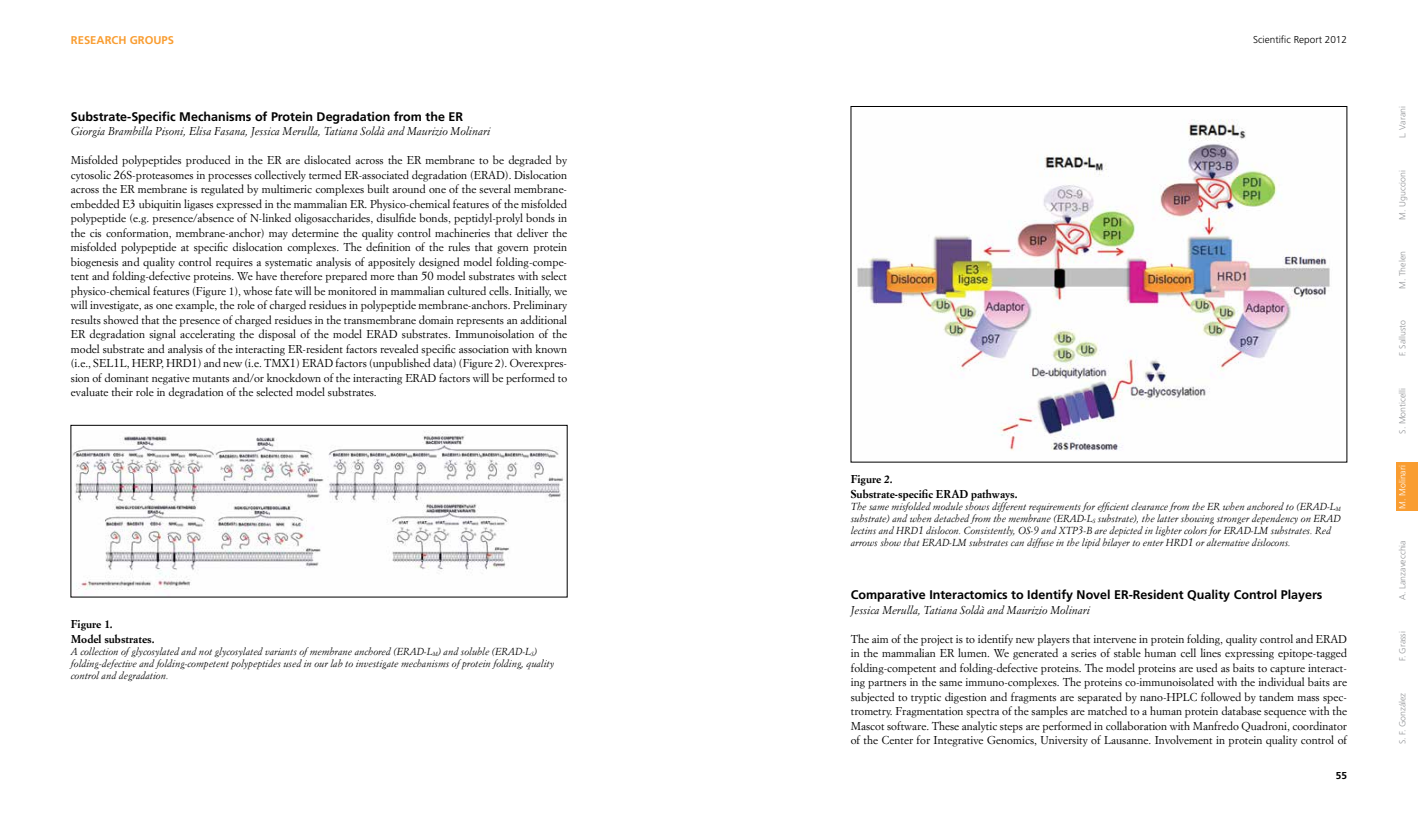
<style>
.page{position:relative;width:1418px;height:815px;background:#fff}
.page>*{position:absolute;margin:0;border:0;box-sizing:border-box;transform-origin:0 0}
.t1{font:700 12.5px "Frutiger LT Std";color:#000}
.t2{font:11.25px/14.5px "Simoncini Garamond Std";color:#000;text-align:justify}
.t3{font:italic 11.25px "Simoncini Garamond Std";color:#000}
.t4{font:700 11.25px/14.5px "Simoncini Garamond Std";color:#000}
.t5{font:700 11.25px "Frutiger LT Std";color:#f99d31}
.t6{font:italic 10px/12px "Simoncini Garamond Std";color:#000}
.t7{font:300 10px "Frutiger LT Std";color:#000}
.t8{font:700 10px "Frutiger LT Std";color:#000}
.t9{font:300 8.75px "Frutiger LT Std";color:#939598}
.t10{font:300 8.75px "Frutiger LT Std";color:#fff}
.s1{font-size:12.5px}
.s2{font-size:11.25px}
</style>
<div class="page">
<div style="left:1396px;top:463px;width:21px;height:48px;background:#f99d31"></div>
<img style="left:857px;top:119px;width:473px;height:332px">
<img style="left:73px;top:433px;width:491px;height:157px">
<div style="left:71px;top:425px;width:496px;height:172px;border:1px solid #000"></div>
<p class="t5" style="left:71px;top:33px;width:105px">RESEARCH GROUPS</p>
<p class="t1" style="left:71px;top:109px;width:393px">Substrate-Specific Mechanisms of Protein Degradation from the ER</p>
<p class="t3" style="left:71px;top:125px;width:421px">Giorgia Brambilla Pisoni, Elisa Fasana, Jessica Merulla, Tatiana Soldà and Maurizio Molinari</p>
<p class="t2" style="left:71px;top:153px;width:498px">Misfolded polypeptides produced in the ER are dislocated across the ER membrane to be degraded by cytosolic <span class="s1">26</span>S-proteasomes in processes collectively termed ER-associated degradation (ERAD). Dislocation across the ER membrane is regulated by multimeric complexes built around one of the several membrane&shy;embedded E<span class="s1">3</span> ubiquitin ligases expressed in the mammalian ER. Physico-chemical features of the misfolded polypeptide (e.g. presence/absence of N-linked oligosaccharides, disulfide bonds, peptidyl-prolyl bonds in the cis conformation, membrane-anchor) may determine the quality control machineries that deliver the misfolded polypeptide at specific dislocation complexes. The definition of the rules that govern protein biogenesis and quality control requires a systematic analysis of appositely designed model folding-compe&shy;tent and folding-defective proteins. We have therefore prepared more than <span class="s1">50</span> model substrates with select physico-chemical features (Figure 1), whose fate will be monitored in mammalian cultured cells. Initially, we will investigate, as one example, the role of charged residues in polypeptide membrane-anchors. Preliminary results showed that the presence of charged residues in the transmembrane domain represents an additional ER degradation signal accelerating the disposal of the model ERAD substrates. Immunoisolation of the model substrate and analysis of the interacting ER-resident factors revealed specific association with known (i.e., SEL<span class="s1">1</span>L, HERP, HRD<span class="s1">1</span>) and new (i.e. TMX<span class="s1">1</span>) ERAD factors (unpublished data) (Figure 2). Overexpres&shy;sion of dominant negative mutants and/or knockdown of the interacting ERAD factors will be performed to evaluate their role in degradation of the selected model substrates.</p>
<p class="t4" style="left:71px;top:617px;width:85px">Figure 1.<br>Model substrates.</p>
<p class="t6" style="left:71px;top:645px;width:485px">A collection of glycosylated and not glycosylated variants of membrane anchored (ERAD-L<sub>M</sub>) and soluble (ERAD-L<sub>S</sub>) folding-defective and folding-competent polypeptides used in our lab to investigate mechanisms of protein folding, quality control and degradation.</p>
<p class="t7" style="left:1253px;top:34px;width:95px">Scientific Report 2012</p>
<p class="t4" style="left:850px;top:472px;width:168px">Figure 2.<br>Substrate-specific ERAD pathways.</p>
<p class="t6" style="left:850px;top:500px;width:491px">The same misfolded module shows different requirements for efficient clearance from the ER when anchored to (ERAD-L<sub>M </sub>substrate) and when detached from the membrane (ERAD-L<sub>S</sub> substrate), the latter showing stronger dependency on ERAD lectins and HRD<span class="s2">1</span> dislocon. Consistently, OS-<span class="s2">9</span> and XTP<span class="s2">3</span>-B are depicted in lighter colors for ERAD-LM substrates. Red arrows show that ERAD-LM substrates can diffuse in the lipid bilayer to enter HRD<span class="s2">1</span> or alternative dislocons.</p>
<p class="t1" style="left:850px;top:588px;width:473px">Comparative Interactomics to Identify Novel ER-Resident Quality Control Players</p>
<p class="t3" style="left:850px;top:603px;width:241px">Jessica Merulla, Tatiana Soldà and Maurizio Molinari</p>
<p class="t2" style="left:850px;top:631px;width:498px">The aim of the project is to identify new players that intervene in protein folding, quality control and ERAD in the mammalian ER lumen. We generated a series of stable human cell lines expressing epitope-tagged folding-competent and folding-defective proteins. The model proteins are used as baits to capture interact&shy;ing partners in the same immuno-complexes. The proteins co-immunoisolated with the individual baits are subjected to tryptic digestion and fragments are separated by nano-HPLC followed by tandem mass spec&shy;trometry. Fragmentation spectra of the samples are matched to a human protein database sequence with the Mascot software. These analytic steps are performed in collaboration with Manfredo Quadroni, coordinator of the Center for Integrative Genomics, University of Lausanne. Involvement in protein quality control of</p>
<p class="t8" style="left:1335px;top:770px;width:13px">55</p>
<p class="t9" style="left:1397px;top:138px;width:34px;rotate:-90deg">L. Varani</p>
<p class="t9" style="left:1397px;top:220px;width:51px;rotate:-90deg">M. Uguccioni</p>
<p class="t9" style="left:1397px;top:289px;width:39px;rotate:-90deg">M. Thelen</p>
<p class="t9" style="left:1397px;top:356px;width:38px;rotate:-90deg">F. Sallusto</p>
<p class="t9" style="left:1397px;top:434px;width:47px;rotate:-90deg">S. Monticelli</p>
<p class="t10" style="left:1397px;top:509px;width:45px;rotate:-90deg">M. Molinari</p>
<p class="t9" style="left:1397px;top:600px;width:61px;rotate:-90deg">A. Lanzavecchia</p>
<p class="t9" style="left:1397px;top:661px;width:31px;rotate:-90deg">F. Grassi</p>
<p class="t9" style="left:1397px;top:744px;width:53px;rotate:-90deg">S. F. González</p>
</div>
